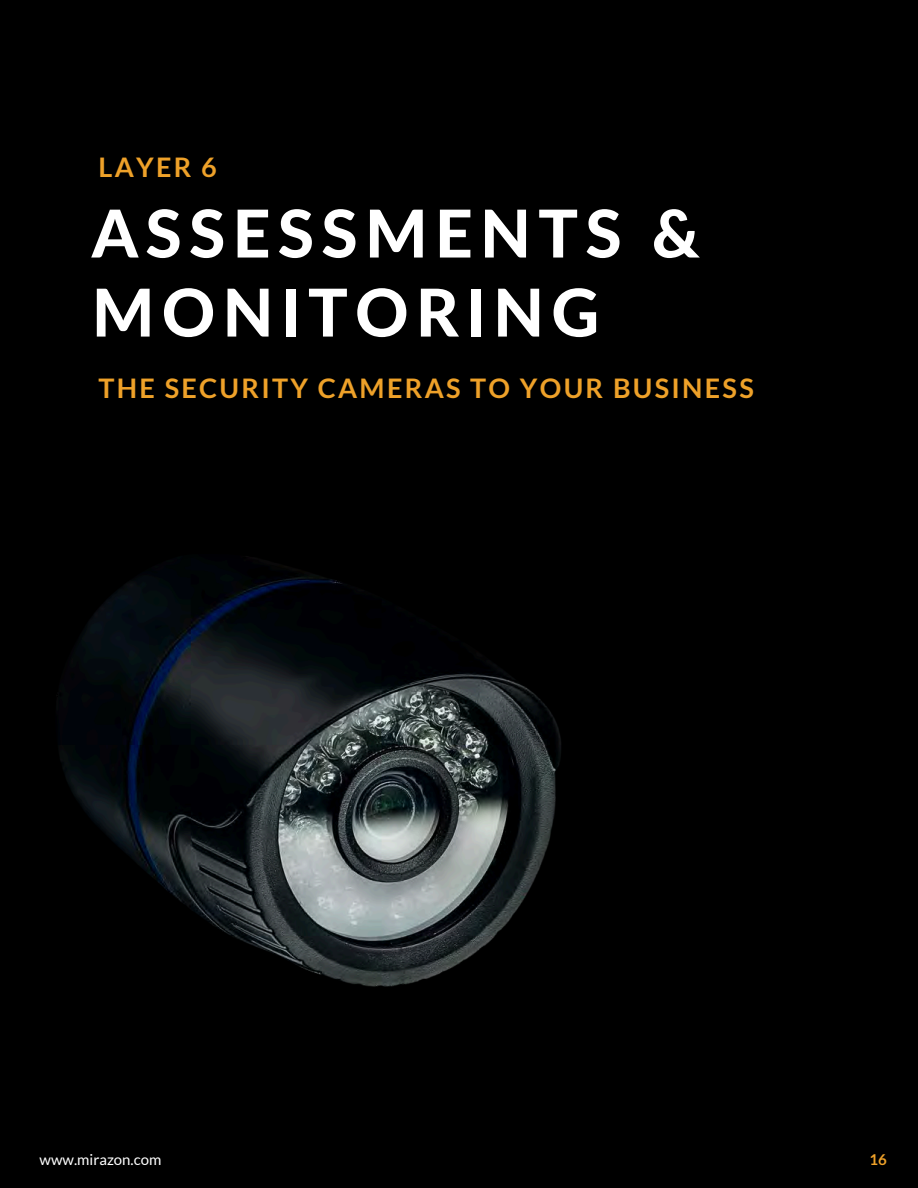
<style>
.page{position:relative;width:918px;height:1188px;background:#000}
.page>*{position:absolute;margin:0;border:0;box-sizing:border-box;transform-origin:0 0}
.t1{font:800 66px "Lato Latin";letter-spacing:.11em;color:#fff}
.t2{font:700 27px "Lato";letter-spacing:.085em;color:#eea129}
.t3{font:15px "Lato";color:#fff}
.t4{font:700 15px "Lato";color:#eea129}
</style>
<div class="page">
<img style="left:60px;top:566px;width:501px;height:421px">
<p class="t2" style="left:99px;top:150px;width:120px">LAYER 6</p>
<h1 class="t1" style="left:92px;top:204px;width:610px">ASSESSMENTS &amp;</h1>
<h1 class="t1" style="left:92px;top:283px;width:509px">MONITORING</h1>
<h2 class="t2" style="left:99px;top:371px;width:657px">THE SECURITY CAMERAS TO YOUR BUSINESS</h2>
<p class="t3" style="left:40px;top:1150px;width:123px">www.mirazon.com</p>
<p class="t4" style="left:869px;top:1150px;width:19px">16</p>
</div>
